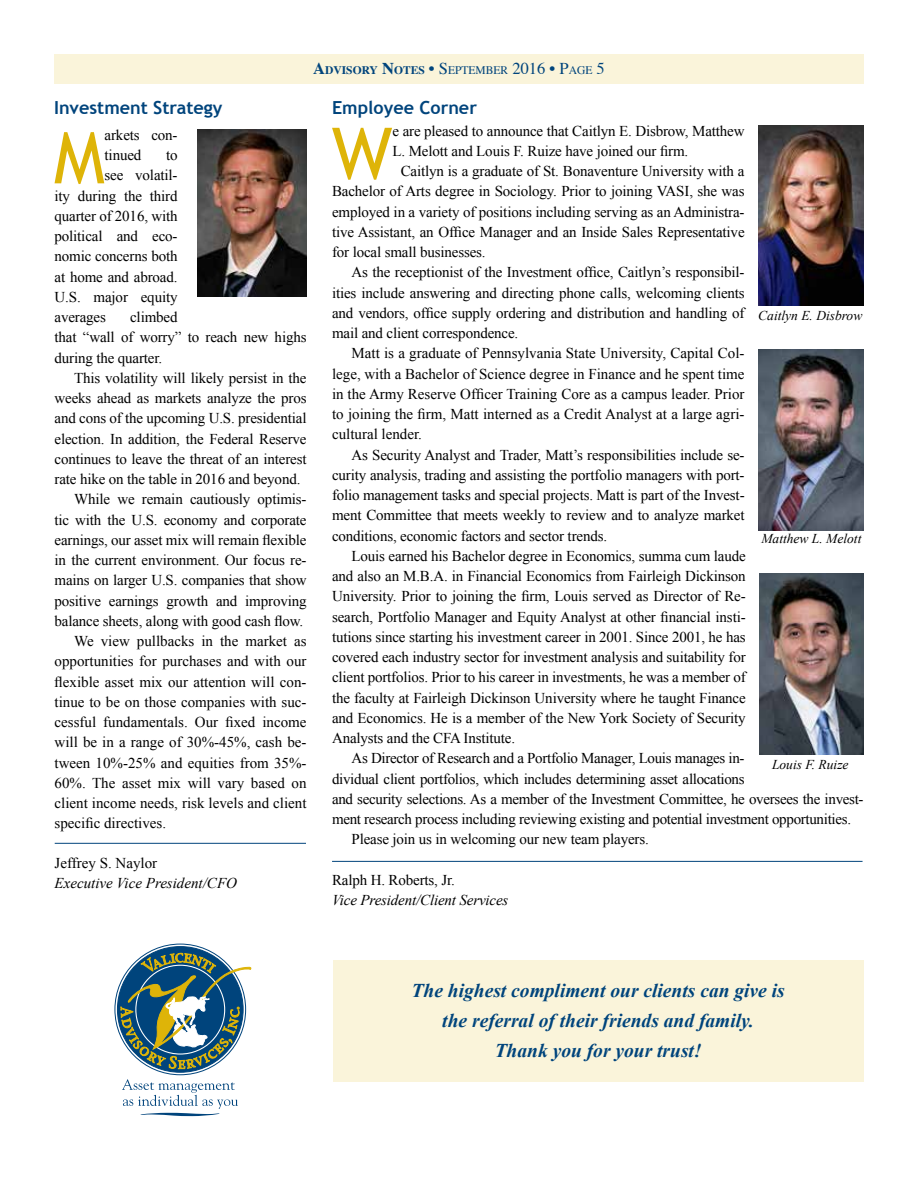
<style>
.page{position:relative;width:918px;height:1188px;background:#fff}
.page>*{position:absolute;margin:0;border:0;box-sizing:border-box;transform-origin:0 0}
.t1{font:71.55px "Trebuchet MS";color:#deb408}
.t2{font:italic 700 19.5px/30px "Times New Roman";color:#00447c;text-align:center}
.t3{font:700 18px "Trebuchet MS";color:#00447c}
.t4{font:15px/20.2px "Times New Roman";letter-spacing:-.01em;color:#000}
.t5{font:italic 15px "Times New Roman";letter-spacing:-.01em;color:#000}
.t6{font:italic 13.5px "Times New Roman";color:#000}
.t7{font:700 11.55px "Times";color:#00447c}
.s1{font-size:16.5px}
.s2{font-weight:400;font-size:16.5px}
.s3{font-weight:400}
</style>
<div class="page">
<img style="left:758px;top:125px;width:106px;height:181px">
<div style="left:54px;top:54px;width:810px;height:30px;background:#faf4da"></div>
<hr style="left:332px;top:861px;width:531px;height:1px;background:#00447c">
<div style="left:117px;top:947px;width:126px;height:125px;background:#00447c;border-radius:50%"></div>
<svg style="left:121px;top:953px;width:130px;height:116px"></svg>
<svg style="left:122px;top:1079px;width:116px;height:37px"></svg>
<img style="left:758px;top:349px;width:106px;height:181px">
<img style="left:759px;top:573px;width:104px;height:181px">
<div style="left:333px;top:961px;width:531px;height:121px;background:#faf4da"></div>
<hr style="left:55px;top:843px;width:251px;height:1px;background:#00447c">
<img style="left:198px;top:129px;width:109px;height:168px">
<p class="t3" style="left:54px;top:96px;width:170px">Investment Strategy</p>
<p class="t7" style="left:313px;top:59px;width:293px"><span class="s1">A</span>DVISORY <span class="s1">N</span>OTES <span class="s2">• S</span><span class="s3">EPTEMBER</span> <span class="s2">2016 • P</span><span class="s3">AGE</span> <span class="s2">5</span></p>
<p class="t3" style="left:332px;top:96px;width:146px">Employee Corner</p>
<h1 class="t1" style="left:54px;top:116px;width:52px">M</h1>
<p class="t4" style="left:105px;top:124px;width:74px">arkets con&shy;tinued</p>
<p class="t4" style="left:166px;top:145px;width:13px">to</p>
<p class="t4" style="left:105px;top:165px;width:74px">see volatil-</p>
<p class="t4" style="left:55px;top:185px;width:125px">ity during the third</p>
<p class="t4" style="left:55px;top:205px;width:125px">quarter of 2016, with</p>
<p class="t4" style="left:55px;top:226px;width:125px">political and eco-</p>
<p class="t4" style="left:55px;top:246px;width:124px">nomic concerns both</p>
<p class="t4" style="left:55px;top:266px;width:125px">at home and abroad.</p>
<p class="t4" style="left:55px;top:286px;width:125px">U.S. major equity</p>
<p class="t4" style="left:55px;top:307px;width:53px">averages</p>
<p class="t4" style="left:55px;top:307px;width:253px;text-indent:76px">climbed<br>that “wall of worry” to reach new highs during the quarter.</p>
<p class="t4" style="left:74px;top:367px;width:234px">This volatility will likely persist in the</p>
<p class="t4" style="left:55px;top:388px;width:253px">weeks ahead as markets analyze the pros</p>
<p class="t4" style="left:55px;top:408px;width:253px">and cons of the upcoming U.S. presidential</p>
<p class="t4" style="left:55px;top:428px;width:254px">election. In addition, the Federal Reserve</p>
<p class="t4" style="left:55px;top:448px;width:253px">continues to leave the threat of an interest</p>
<p class="t4" style="left:55px;top:469px;width:247px">rate hike on the table in 2016 and beyond.</p>
<p class="t4" style="left:74px;top:489px;width:234px">While we remain cautiously optimis-</p>
<p class="t4" style="left:55px;top:509px;width:254px">tic with the U.S. economy and corporate</p>
<p class="t4" style="left:55px;top:529px;width:254px">earnings, our asset mix will remain flexible</p>
<p class="t4" style="left:55px;top:550px;width:253px">in the current environment. Our focus re-</p>
<p class="t4" style="left:55px;top:570px;width:254px">mains on larger U.S. companies that show</p>
<p class="t4" style="left:55px;top:590px;width:254px">positive earnings growth and improving</p>
<p class="t4" style="left:55px;top:610px;width:250px">balance sheets, along with good cash flow.</p>
<p class="t4" style="left:74px;top:631px;width:234px">We view pullbacks in the market as</p>
<p class="t4" style="left:55px;top:651px;width:254px">opportunities for purchases and with our</p>
<p class="t4" style="left:55px;top:671px;width:254px">flexible asset mix our attention will con-</p>
<p class="t4" style="left:55px;top:691px;width:254px">tinue to be on those companies with suc-</p>
<p class="t4" style="left:55px;top:712px;width:254px">cessful fundamentals. Our fixed income</p>
<p class="t4" style="left:55px;top:732px;width:253px">will be in a range of 30%-45%, cash be-</p>
<p class="t4" style="left:55px;top:752px;width:254px">tween 10%-25% and equities from 35%-</p>
<p class="t4" style="left:55px;top:772px;width:254px">60%. The asset mix will vary based on</p>
<p class="t4" style="left:55px;top:793px;width:254px">client income needs, risk levels and client</p>
<p class="t4" style="left:55px;top:813px;width:113px">specific directives.</p>
<p class="t4" style="left:55px;top:853px;width:104px">Jeffrey S. Naylor</p>
<p class="t5" style="left:55px;top:872px;width:184px">Executive Vice President/CFO</p>
<h1 class="t1" style="left:332px;top:112px;width:62px">W</h1>
<p class="t4" style="left:393px;top:120px;width:354px">e are pleased to announce that Caitlyn E. Disbrow, Matthew</p>
<p class="t4" style="left:393px;top:140px;width:297px">L. Melott and Louis F. Ruize have joined our firm.</p>
<p class="t4" style="left:401px;top:161px;width:345px">Caitlyn is a graduate of St. Bonaventure University with a</p>
<p class="t4" style="left:332px;top:181px;width:414px">Bachelor of Arts degree in Sociology. Prior to joining VASI, she was</p>
<p class="t4" style="left:332px;top:201px;width:414px">employed in a variety of positions including serving as an Administra-</p>
<p class="t4" style="left:332px;top:221px;width:414px">tive Assistant, an Office Manager and an Inside Sales Representative</p>
<p class="t4" style="left:332px;top:242px;width:155px">for local small businesses.</p>
<p class="t4" style="left:352px;top:262px;width:395px">As the receptionist of the Investment office, Caitlyn’s responsibil-</p>
<p class="t4" style="left:332px;top:282px;width:414px">ities include answering and directing phone calls, welcoming clients</p>
<p class="t4" style="left:332px;top:302px;width:414px">and vendors, office supply ordering and distribution and handling of</p>
<p class="t4" style="left:332px;top:323px;width:188px">mail and client correspondence.</p>
<p class="t4" style="left:352px;top:343px;width:395px">Matt is a graduate of Pennsylvania State University, Capital Col-</p>
<p class="t4" style="left:332px;top:363px;width:414px">lege, with a Bachelor of Science degree in Finance and he spent time</p>
<p class="t4" style="left:332px;top:383px;width:414px">in the Army Reserve Officer Training Core as a campus leader. Prior</p>
<p class="t4" style="left:332px;top:404px;width:414px">to joining the firm, Matt interned as a Credit Analyst at a large agri-</p>
<p class="t4" style="left:332px;top:424px;width:91px">cultural lender.</p>
<p class="t4" style="left:352px;top:444px;width:395px">As Security Analyst and Trader, Matt’s responsibilities include se-</p>
<p class="t4" style="left:332px;top:464px;width:414px">curity analysis, trading and assisting the portfolio managers with port-</p>
<p class="t4" style="left:332px;top:485px;width:414px">folio management tasks and special projects. Matt is part of the Invest-</p>
<p class="t4" style="left:332px;top:505px;width:414px">ment Committee that meets weekly to review and to analyze market</p>
<p class="t4" style="left:332px;top:525px;width:277px">conditions, economic factors and sector trends.</p>
<p class="t4" style="left:352px;top:545px;width:396px">Louis earned his Bachelor degree in Economics, summa cum laude</p>
<p class="t4" style="left:332px;top:566px;width:415px">and also an M.B.A. in Financial Economics from Fairleigh Dickinson</p>
<p class="t4" style="left:332px;top:586px;width:415px">University. Prior to joining the firm, Louis served as Director of Re-</p>
<p class="t4" style="left:332px;top:606px;width:415px">search, Portfolio Manager and Equity Analyst at other financial insti-</p>
<p class="t4" style="left:332px;top:626px;width:415px">tutions since starting his investment career in 2001. Since 2001, he has</p>
<p class="t4" style="left:332px;top:647px;width:415px">covered each industry sector for investment analysis and suitability for</p>
<p class="t4" style="left:332px;top:667px;width:415px">client portfolios. Prior to his career in investments, he was a member of</p>
<p class="t4" style="left:332px;top:687px;width:415px">the faculty at Fairleigh Dickinson University where he taught Finance</p>
<p class="t4" style="left:332px;top:707px;width:415px">and Economics. He is a member of the New York Society of Security</p>
<p class="t4" style="left:332px;top:728px;width:185px">Analysts and the CFA Institute.</p>
<p class="t4" style="left:352px;top:748px;width:395px">As Director of Research and a Portfolio Manager, Louis manages in-</p>
<p class="t4" style="left:332px;top:768px;width:414px">dividual client portfolios, which includes determining asset allocations</p>
<p class="t4" style="left:332px;top:788px;width:533px">and security selections. As a member of the Investment Committee, he oversees the invest-</p>
<p class="t4" style="left:332px;top:809px;width:521px">ment research process including reviewing existing and potential investment opportunities.</p>
<p class="t4" style="left:352px;top:829px;width:299px">Please join us in welcoming our new team players.</p>
<p class="t4" style="left:332px;top:869px;width:124px">Ralph H. Roberts, Jr.</p>
<p class="t5" style="left:332px;top:890px;width:178px">Vice President/Client Services</p>
<p class="t6" style="left:758px;top:306px;width:106px">Caitlyn E. Disbrow</p>
<p class="t6" style="left:761px;top:530px;width:102px">Matthew L. Melott</p>
<p class="t6" style="left:772px;top:755px;width:78px">Louis F. Ruize</p>
<h2 class="t2" style="left:412px;top:975px;width:375px">The highest compliment our clients can give is the referral of their friends and family.<br>Thank you for your trust!</h2>
</div>
